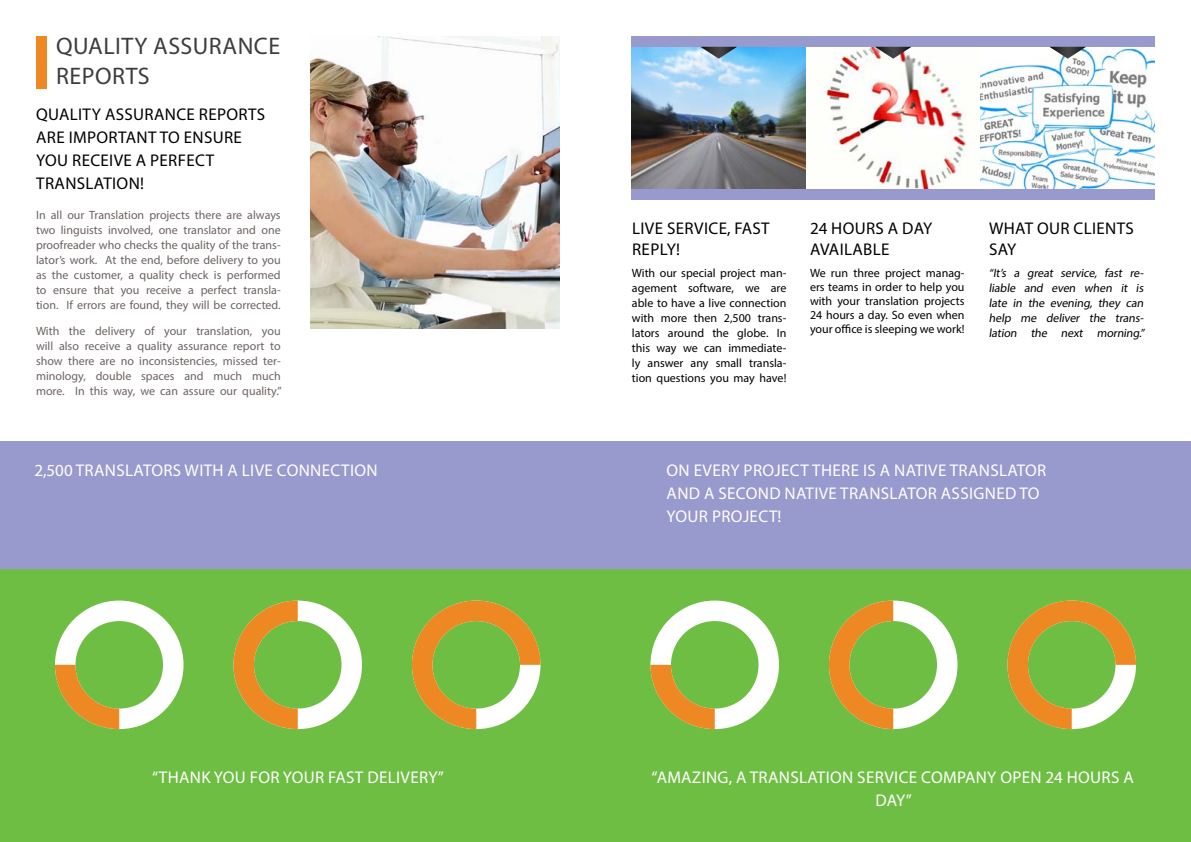
<style>
.page{position:relative;width:1191px;height:842px;background:#fff}
.page>*{position:absolute;margin:0;border:0;box-sizing:border-box;transform-origin:0 0}
.t1{font:24px/30px "Myriad Pro";letter-spacing:.02em;color:#3d3d3d}
.t2{font:17px "Myriad Pro";letter-spacing:.02em;color:#fff}
.t3{font:17px/23px "Myriad Pro";letter-spacing:.02em;color:#000}
.t4{font:12px/15px "Myriad Pro";color:#6c6361;text-align:justify}
.t5{font:12px/15px "Myriad Pro";color:#000;text-align:justify}
</style>
<div class="page">
<img style="left:631px;top:45px;width:175px;height:144px">
<svg style="left:824px;top:47px;width:149px;height:142px"></svg>
<img style="left:980px;top:47px;width:175px;height:142px">
<div style="left:0;top:557px;width:1191px;height:285px;background:#6fbe44"></div>
<div style="left:0;top:441px;width:1191px;height:128px;background:#9899cc"></div>
<svg style="left:412px;top:600px;width:128px;height:129px"></svg>
<svg style="left:1007px;top:600px;width:129px;height:129px"></svg>
<svg style="left:55px;top:600px;width:128px;height:129px"></svg>
<svg style="left:650px;top:600px;width:129px;height:129px"></svg>
<svg style="left:233px;top:600px;width:129px;height:129px"></svg>
<svg style="left:829px;top:600px;width:128px;height:129px"></svg>
<div style="left:36px;top:36px;width:11px;height:52px;background:#e82"></div>
<div style="left:632px;top:36px;width:523px;height:11px;background:#9899cc"></div>
<img style="left:310px;top:36px;width:249px;height:293px">
<svg style="left:700px;top:47px;width:37px;height:12px"></svg>
<svg style="left:875px;top:47px;width:36px;height:12px"></svg>
<svg style="left:1049px;top:47px;width:37px;height:12px"></svg>
<div style="left:632px;top:189px;width:523px;height:11px;background:#9899cc"></div>
<h1 class="t1" style="left:56px;top:31px;width:225px">quality assu rance reports</h1>
<h2 class="t3" style="left:36px;top:103px;width:222px">Quality assu rance reports are important to ensu</h2>
<h2 class="t3" style="left:224px;top:126px;width:19px">re</h2>
<h2 class="t3" style="left:36px;top:149px;width:179px;text-indent:100px">a perfect translation !</h2>
<h2 class="t3" style="left:36px;top:149px;width:73px">you receive</h2>
<p class="t4" style="left:36px;top:207px;width:246px">I n all our Translation projects there are always two linguists involved, one translator and one proofreader who checks the quality of the trans&shy;lator’s work. At the end, before delivery to you as the customer, a quality check is performed to ensure that you receive a perfect transla&shy;tion. If errors are found, they will be corrected.</p>
<p class="t4" style="left:36px;top:324px;width:247px">With the delivery of your translation, you will also receive a quality assurance report to show there are no inconsistencies, missed ter&shy;minology, double spaces and much much more. In this way, we can assure our quality.”</p>
<h2 class="t2" style="left:34px;top:460px;width:128px">2,500 trans lators</h2>
<h2 class="t2" style="left:185px;top:460px;width:114px">with a live conne</h2>
<h2 class="t2" style="left:330px;top:460px;width:29px">ction</h2>
<h2 class="t3" style="left:632px;top:216px;width:44px">live servi</h2>
<h2 class="t3" style="left:708px;top:216px;width:63px">ce, fast</h2>
<h2 class="t3" style="left:632px;top:237px;width:49px">reply!</h2>
<h2 class="t3" style="left:810px;top:217px;width:122px;line-height:21px;text-indent:56px">rs a day available</h2>
<h2 class="t3" style="left:989px;top:217px;width:126px;line-height:21px">What ou r clients say</h2>
<h2 class="t3" style="left:810px;top:216px;width:33px">24 hou</h2>
<p class="t5" style="left:632px;top:265px;width:156px">With our special project man&shy;agement software, we are able to have a live connection with more then 2,500 trans&shy;lators around the globe. I n this way we can immediate&shy;ly answer any small transla&shy;tion questions you may have!</p>
<p class="t5" style="left:810px;top:266px;width:156px;line-height:14px">We run three project manag&shy;ers teams in order to help you with your translation projects 24 hours a day. So even when your office is sleeping we work!</p>
<p class="t5" style="left:989px;top:265px;width:159px">“It’s a great service, fast re&shy;liable and even when it is late in the evening, they can help me deliver the trans&shy;lation the next morning.”</p>
<h2 class="t2" style="left:666px;top:460px;width:37px">On ever</h2>
<h2 class="t2" style="left:730px;top:460px;width:101px">y project there</h2>
<h2 class="t2" style="left:863px;top:460px;width:174px">is a native trans lator</h2>
<h2 class="t2" style="left:666px;top:483px;width:92px">and a second</h2>
<h2 class="t2" style="left:784px;top:483px;width:212px">native trans lator assi gned</h2>
<h2 class="t2" style="left:1019px;top:483px;width:19px">to</h2>
<h2 class="t2" style="left:666px;top:506px;width:12px">you</h2>
<h2 class="t2" style="left:699px;top:506px;width:84px">r proj ect!</h2>
<h2 class="t2" style="left:152px;top:767px;width:152px">“thank you for your</h2>
<h2 class="t2" style="left:328px;top:767px;width:77px">fast de liver</h2>
<h2 class="t2" style="left:428px;top:767px;width:17px">y”</h2>
<h2 class="t2" style="left:651px;top:767px;width:184px">“amazin g, a trans lation</h2>
<h2 class="t2" style="left:857px;top:767px;width:9px">servi</h2>
<h2 class="t2" style="left:898px;top:767px;width:180px">ce company open 24 hours</h2>
<h2 class="t2" style="left:1123px;top:767px;width:12px">a</h2>
<h2 class="t2" style="left:875px;top:790px;width:38px">day”</h2>
</div>
